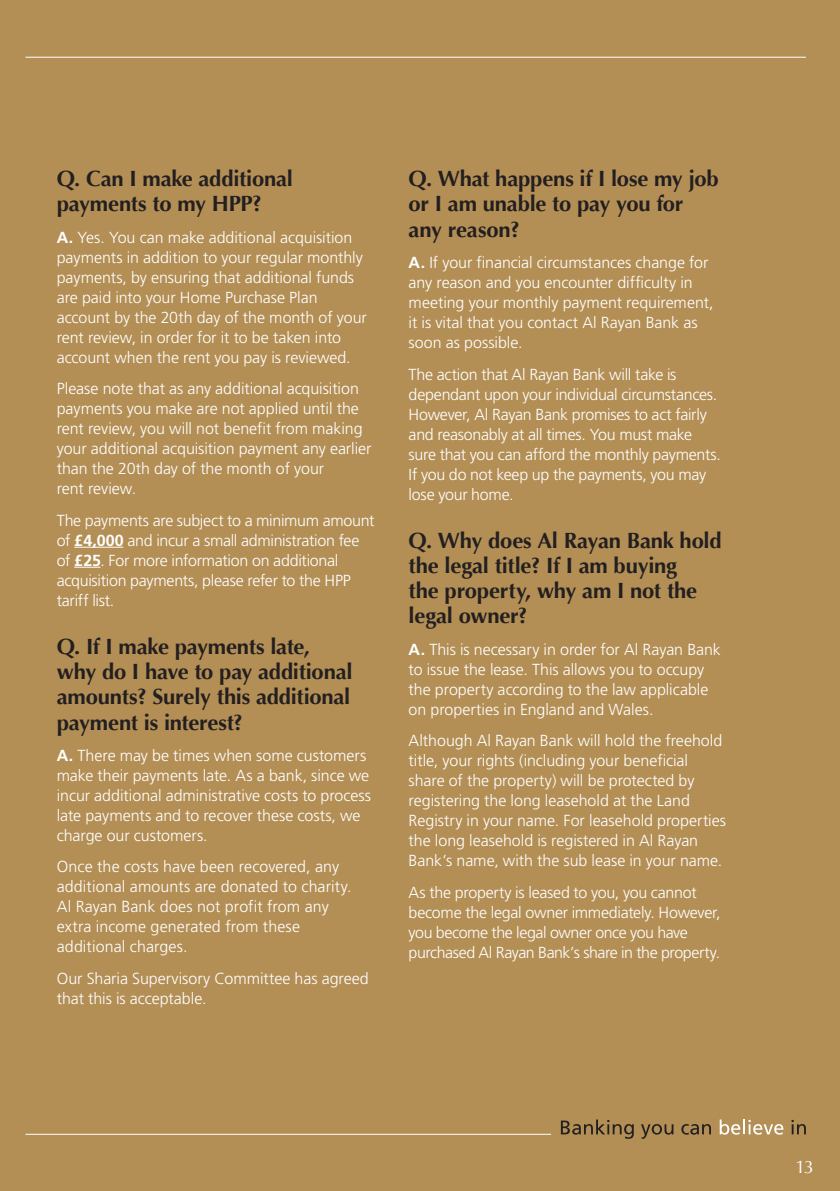
<style>
.page{position:relative;width:840px;height:1191px;background:#fff}
.page>*{position:absolute;margin:0;border:0;box-sizing:border-box;transform-origin:0 0}
.t1{font:700 22px/25.2px "Optima";letter-spacing:-.01em;color:#231f20}
.t2{font:18px "Optima";color:#fff}
.t3{font:300 16px/20px "Frutiger";letter-spacing:-.005em;color:#fff}
.s1{font-weight:700}
</style>
<div class="page">
<div style="left:0;top:0;width:839px;height:1191px;background:#b38f55"></div>
<svg style="left:560px;top:1119px;width:73px;height:19px"></svg>
<svg style="left:641px;top:1124px;width:32px;height:14px"></svg>
<svg style="left:681px;top:1124px;width:29px;height:10px"></svg>
<svg style="left:719px;top:1119px;width:64px;height:15px"></svg>
<svg style="left:791px;top:1120px;width:14px;height:14px"></svg>
<hr style="left:26px;top:1133px;width:524px;height:1px;background:#fff">
<hr style="left:26px;top:57px;width:779px;height:1px;background:#fff">
<hr style="left:74px;top:547px;width:49px;height:1px;background:#fff">
<svg style="left:74px;top:567px;width:26px;height:1px"></svg>
<h1 class="t1" style="left:57px;top:166px;width:237px">Q. Can I make additional payments to my HPP?</h1>
<p class="t3" style="left:57px;top:227px;width:311px"><span class="s1">A.</span> Yes. You can make additional acquisition payments in addition to your regular monthly payments, by ensuring that additional funds are paid into your Home Purchase Plan account by the 20th day of the month of your rent review, in order for it to be taken into account when the rent you pay is reviewed.</p>
<p class="t3" style="left:57px;top:379px;width:316px">Please note that as any additional acquisition payments you make are not applied until the rent review, you will not benefit from making your additional acquisition payment any earlier than the 20th day of the month of your<br>rent review.</p>
<p class="t3" style="left:57px;top:510px;width:319px">The payments are subject to a minimum amount of <span class="s1">£4,000</span> and incur a small administration fee of <span class="s1">£25</span>. For more information on additional acquisition payments, please refer to the HPP tariff list.</p>
<h1 class="t1" style="left:57px;top:634px;width:297px">Q. If I make payments late, why do I have to pay additional amounts? Surely this additional payment is interest?</h1>
<p class="t3" style="left:57px;top:745px;width:316px"><span class="s1">A.</span> There may be times when some customers make their payments late. As a bank, since we incur additional administrative costs to process late payments and to recover these costs, we charge our customers.</p>
<p class="t3" style="left:57px;top:857px;width:296px">Once the costs have been recovered, any additional amounts are donated to charity.<br>Al Rayan Bank does not profit from any extra income generated from these additional charges.</p>
<p class="t3" style="left:57px;top:968px;width:313px">Our Sharia Supervisory Committee has agreed that this is acceptable.</p>
<h1 class="t1" style="left:408px;top:166px;width:311px">Q. What happens if I lose my job or I am unable to pay you for any reason?</h1>
<p class="t3" style="left:408px;top:253px;width:306px"><span class="s1">A.</span> If your financial circumstances change for any reason and you encounter difficulty in meeting your monthly payment requirement, it is vital that you contact Al Rayan Bank as soon as possible.</p>
<p class="t3" style="left:408px;top:364px;width:313px">The action that Al Rayan Bank will take is dependant upon your individual circumstances.<br>However, Al Rayan Bank promises to act fairly and reasonably at all times. You must make sure that you can afford the monthly payments.<br>If you do not keep up the payments, you may lose your home.</p>
<h1 class="t1" style="left:408px;top:528px;width:314px">Q. Why does Al Rayan Bank hold the legal title? If I am buying<br>the property, why am I not the legal owner?</h1>
<p class="t3" style="left:408px;top:639px;width:313px"><span class="s1">A.</span> This is necessary in order for Al Rayan Bank to issue the lease. This allows you to occupy the property according to the law applicable on properties in England and Wales.</p>
<p class="t3" style="left:408px;top:731px;width:319px">Although Al Rayan Bank will hold the freehold title, your rights (including your beneficial share of the property) will be protected by registering the long leasehold at the Land Registry in your name. For leasehold properties the long leasehold is registered in Al Rayan Bank’s name, with the sub lease in your name.</p>
<p class="t3" style="left:408px;top:882px;width:313px">As the property is leased to you, you cannot become the legal owner immediately. However, you become the legal owner once you have purchased Al Rayan Bank’s share in the property.</p>
<p class="t2" style="left:795px;top:1156px;width:20px">13</p>
</div>
